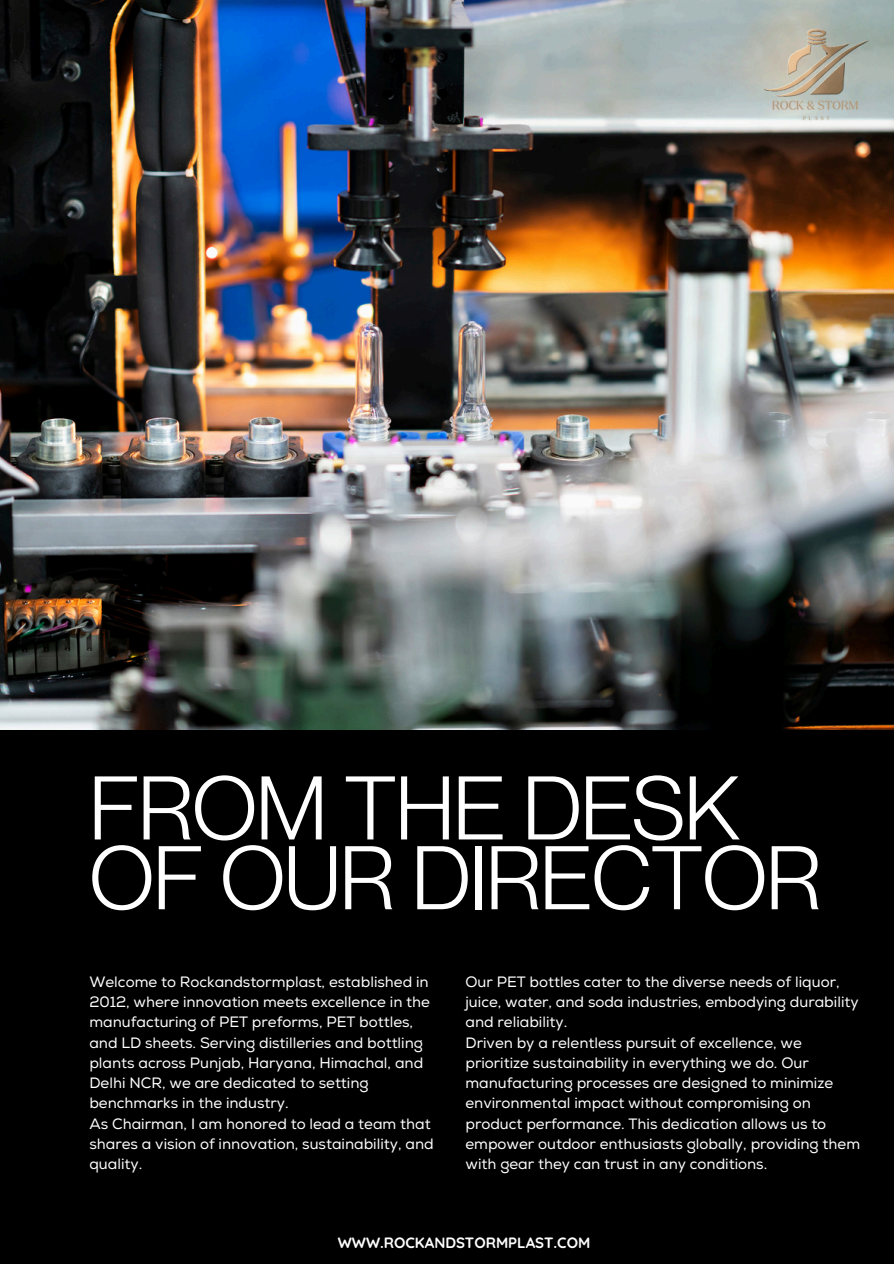
<style>
.page{position:relative;width:894px;height:1264px;background:#fff}
.page>*{position:absolute;margin:0;border:0;box-sizing:border-box;transform-origin:0 0}
.t1{font:88.05px/69.8px "Neue Montreal";letter-spacing:-.01em;color:#fff}
.t2{font:15px/20.2px "Nexa";color:#fff}
.t3{font:700 15px "Quicksand";color:#fff}
</style>
<div class="page">
<div style="left:0;top:0;width:893px;height:1263px;background:#000"></div>
<img style="left:0;top:0;width:893px;height:729px">
<img style="left:760px;top:21px;width:119px;height:103px">
<p class="t1" style="left:89px;top:771px;width:733px">FROM THE DESK<br>OF OUR DIRECTOR</p>
<h1 class="t2" style="left:89px;top:972px;width:342px">Welcome to Rockandstormplast, established in 2012, where innovation meets excellence in the manufacturing of PET preforms, PET bottles, and LD sheets. Serving distilleries and bottling plants across Punjab, Haryana, Himachal, and Delhi NCR, we are dedicated to setting benchmarks in the industry.</h1>
<p class="t2" style="left:89px;top:1113px;width:346px">As Chairman, I am honored to lead a team that shares a vision of innovation, sustainability, and quality.</p>
<p class="t2" style="left:465px;top:972px;width:394px">Our PET bottles cater to the diverse needs of liquor, juice, water, and soda industries, embodying durability and reliability.</p>
<p class="t2" style="left:465px;top:1032px;width:396px">Driven by a relentless pursuit of excellence, we prioritize sustainability in everything we do. Our manufacturing processes are designed to minimize environmental impact without compromising on product performance. This dedication allows us to empower outdoor enthusiasts globally, providing them with gear they can trust in any conditions.</p>
<h2 class="t3" style="left:338px;top:1233px;width:254px">WWW.ROCKANDSTORMPLAST.COM</h2>
</div>
